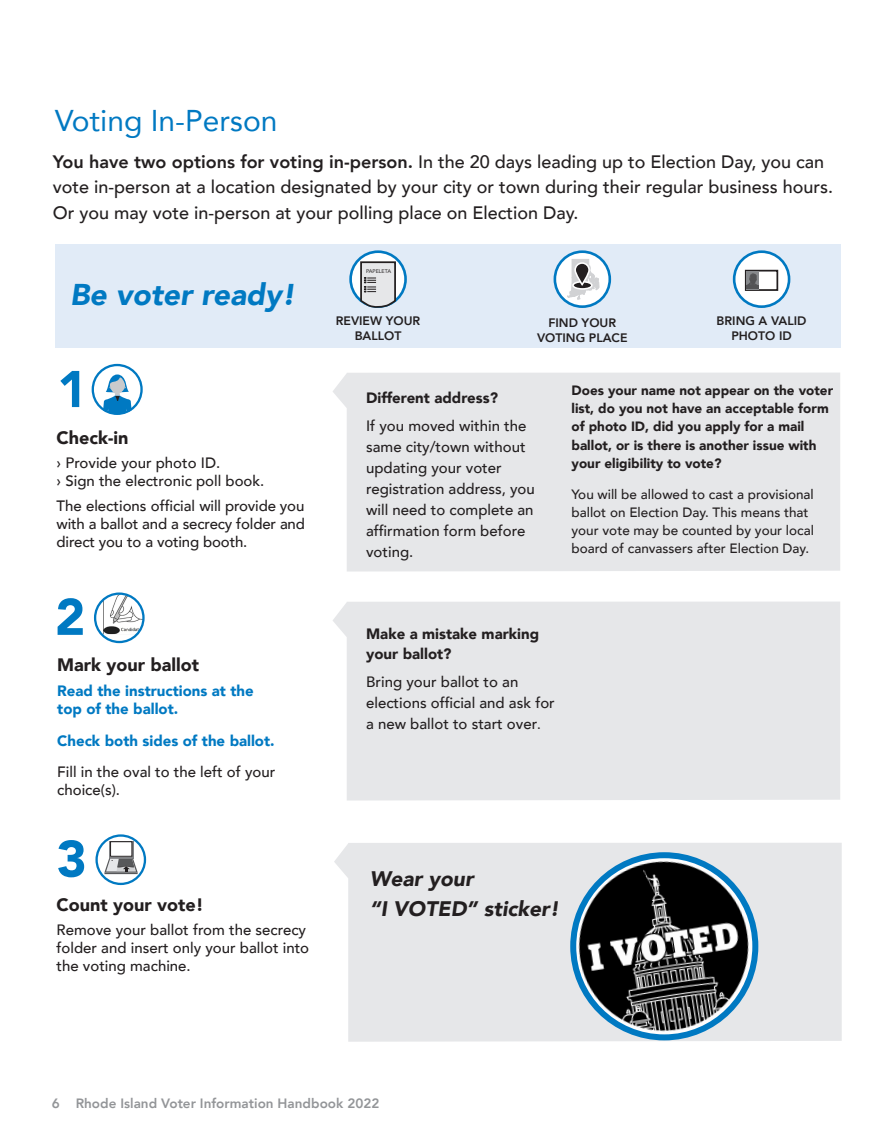
<style>
.page{position:relative;width:891px;height:1148px;background:#fff}
.page>*{position:absolute;margin:0;border:0;box-sizing:border-box;transform-origin:0 0}
.Approve-Reject_text{font:900 51px "Avenir";color:#0079c2}
.t1{font:30px "Avenir";color:#0079c2}
.content{font:italic 900 30px "Avenir";color:#0079c2}
.content-2{font:italic 900 21px/30px "Avenir";color:#231f20}
.content-3{font:500 18px/25.5px "Avenir";color:#231f20}
.NEW-sub-title{font:900 18px "Avenir";color:#231f20}
.content-4{font:500 15px/21px "Avenir";color:#231f20}
.content-5{font:900 15px/18px "Avenir";color:#0079c2}
.NEW-sub-title-2{font:900 15px/19.8px "Avenir";color:#231f20}
.content-6{font:900 13.5px/18px "Avenir";color:#231f20}
.content-7{font:500 13.5px/18px "Avenir";color:#231f20}
.t2{font:800 13.5px "Avenir";color:#939598}
.TITLES{font:800 12.3px/14.7px "Avenir";color:#231f20;text-align:center}
.t3{font:5.4px "Avenir";color:#231f20}
.s1{font-weight:800}
.s2{font-size:13.5px}
</style>
<div class="page">
<div style="left:109px;top:840px;width:24px;height:18px;background:#514e4f"></div>
<div style="left:111px;top:841px;width:21px;height:15px;background:#fff"></div>
<div style="left:110px;top:841px;width:22px;height:15px;border:1px solid #231f20"></div>
<hr style="left:104px;top:872px;width:34px;height:2px;background:#57585a">
<svg style="left:104px;top:858px;width:34px;height:14px"></svg>
<div style="left:55px;top:244px;width:785px;height:103px;background:#e1ebf7"></div>
<div style="left:333px;top:372px;width:507px;height:199px;background:#e6e7e9"></div>
<div style="left:333px;top:601px;width:507px;height:199px;background:#e6e7e9"></div>
<div style="left:334px;top:843px;width:508px;height:198px;background:#e6e7e9"></div>
<div style="left:95px;top:834px;width:51px;height:51px;border:2px solid #0079c2;border-radius:50%"></div>
<img style="left:103px;top:595px;width:39px;height:39px">
<div style="left:94px;top:592px;width:51px;height:51px;border:2px solid #0079c2;border-radius:50%"></div>
<div style="left:92px;top:364px;width:51px;height:51px;border:2px solid #0079c2;border-radius:50%"></div>
<svg style="left:103px;top:374px;width:29px;height:39px"></svg>
<img style="left:573px;top:855px;width:182px;height:182px">
<div style="left:570px;top:852px;width:188px;height:188px;border:6px solid #0079c2;border-radius:50%"></div>
<svg style="left:734px;top:252px;width:55px;height:55px;background:#e9f2f8"></svg>
<div style="left:733px;top:250px;width:57px;height:58px;border:3px solid #0079c2;border-radius:50%"></div>
<div style="left:746px;top:271px;width:31px;height:19px;background:#fff"></div>
<div style="left:745px;top:270px;width:33px;height:21px;border:2px solid #231f20"></div>
<div style="left:746px;top:271px;width:13px;height:18px;background:#87898c"></div>
<svg style="left:746px;top:273px;width:13px;height:17px"></svg>
<hr style="left:746px;top:285px;width:13px;height:4px;background:#535355">
<svg style="left:351px;top:252px;width:55px;height:55px"></svg>
<div style="left:349px;top:250px;width:58px;height:58px;border:3px solid #0079c2;border-radius:50%"></div>
<svg style="left:359px;top:260px;width:38px;height:48px"></svg>
<svg style="left:555px;top:252px;width:55px;height:55px"></svg>
<div style="left:554px;top:250px;width:57px;height:58px;border:3px solid #0079c2;border-radius:50%"></div>
<svg style="left:568px;top:259px;width:31px;height:40px"></svg>
<div style="left:573px;top:282px;width:19px;height:7px;background:#231f20;border-radius:50%"></div>
<div style="left:572px;top:281px;width:21px;height:9px;border:2px solid #fff;border-radius:50%"></div>
<svg style="left:575px;top:263px;width:14px;height:21px"></svg>
<div style="left:574px;top:262px;width:16px;height:23px;border:2px solid #fff;border-radius:7px"></div>
<p class="t1" style="left:55px;top:97px;width:224px">Voting In-Person</p>
<p class="content-3" style="left:53px;top:148px;width:782px"><span class="s1">You have two options for voting in-person.</span> In the 20 days leading up to Election Day, you can vote in-person at a location designated by your city or town during their regular business hours.<br>Or you may vote in-person at your polling place on Election Day.</p>
<p class="content" style="left:70px;top:269px;width:226px">Be voter ready!</p>
<p class="Approve-Reject_text" style="left:57px;top:345px;width:32px">1</p>
<p class="NEW-sub-title" style="left:57px;top:422px;width:74px">Check-in</p>
<p class="content-4" style="left:57px;top:453px;width:209px;line-height:18px">› Provide your photo ID.<br>› Sign the electronic poll book.</p>
<p class="content-4" style="left:57px;top:496px;width:250px;line-height:18px;text-align:justify">The elections official will provide you with a ballot and a secrecy folder and direct you to a voting booth.</p>
<p class="Approve-Reject_text" style="left:55px;top:573px;width:32px">2</p>
<p class="NEW-sub-title" style="left:57px;top:649px;width:143px">Mark your ballot</p>
<p class="content-5" style="left:57px;top:681px;width:198px">Read the instructions at the top of the ballot.</p>
<p class="content-5" style="left:57px;top:731px;width:219px">Check both sides of the ballot.</p>
<p class="content-4" style="left:57px;top:762px;width:220px;line-height:18px">Fill in the oval to the left of your choice(s).</p>
<p class="Approve-Reject_text" style="left:57px;top:815px;width:32px">3</p>
<p class="NEW-sub-title" style="left:57px;top:888px;width:149px">Count your vote!</p>
<p class="content-4" style="left:57px;top:920px;width:254px;line-height:18px">Remove your ballot from the secrecy folder and insert only your ballot into the voting machine.</p>
<p class="t3" style="left:366px;top:266px;width:27px">PAPELETA</p>
<p class="TITLES" style="left:336px;top:314px;width:86px">REVIEW YOUR<br>BALLOT</p>
<p class="TITLES" style="left:717px;top:314px;width:91px">BRING A VALID<br>PHOTO ID</p>
<p class="TITLES" style="left:537px;top:315px;width:92px">FIND YOUR<br>VOTING PLACE</p>
<p class="NEW-sub-title-2" style="left:366px;top:387px;width:133px">Different address?</p>
<p class="content-4" style="left:366px;top:414px;width:170px">If you moved within the same city/town without updating your voter registration address, you will need to complete an affirmation form before voting.</p>
<p class="content-6" style="left:572px;top:381px;width:263px">Does your name not appear on the voter list, do you not have an acceptable form of photo ID, did you apply for a mail ballot, or is there is another issue with your eligibility to vote?</p>
<p class="content-7" style="left:572px;top:484px;width:244px">You will be allowed to cast a provisional ballot on Election Day. This means that your vote may be counted by your local board of canvassers after Election Day.</p>
<p class="NEW-sub-title-2" style="left:366px;top:623px;width:175px">Make a mistake marking your ballot?</p>
<p class="content-4" style="left:366px;top:670px;width:190px">Bring your ballot to an elections official and ask for a new ballot to start over<span class="s2">.</span></p>
<p class="content-2" style="left:370px;top:863px;width:191px">Wear your<br>“I VOTED” sticker!</p>
<p class="t2" style="left:52px;top:1092px;width:329px">6 Rhode Island Voter Information Handbook 2022</p>
</div>
